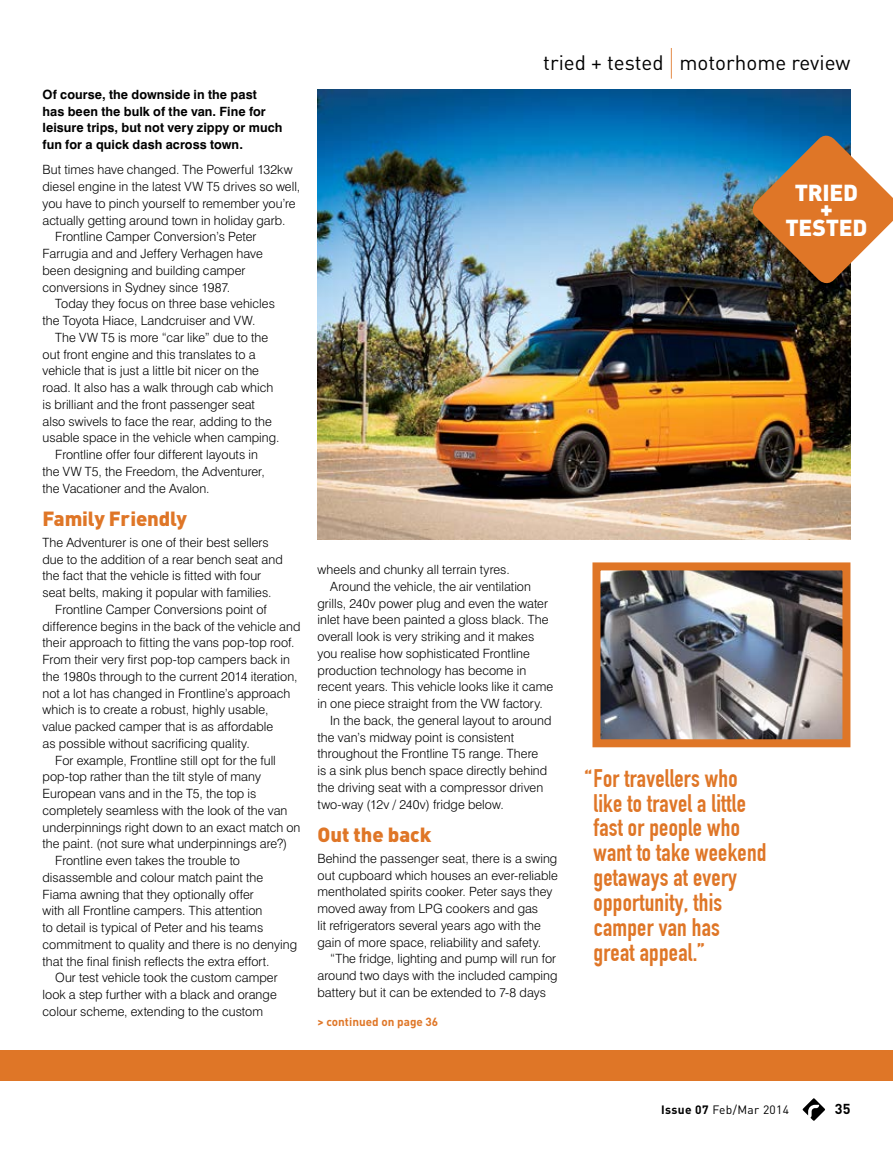
<style>
.page{position:relative;width:893px;height:1149px;background:#fff}
.page>*{position:absolute;margin:0;border:0;box-sizing:border-box;transform-origin:0 0}
.t1{font:700 24.9px/24.8px "DIN Condensed";letter-spacing:.01em;color:#df7627}
.t2{font:900 22.8px/16px "DIN Pro";letter-spacing:-.01em;color:#fff;text-align:center}
.t3{font:20.55px "DIN Pro";color:#000}
.t4{font:900 20.25px "DIN Pro";letter-spacing:-.005em;color:#df7627}
.t5{font:700 14.25px "DIN Pro";color:#000}
.t6{font:300 12.75px/16.8px "Swiss 721 BT";letter-spacing:.005em;color:#000}
.t7{font:700 12.75px/16.8px "Swiss 721 BT";letter-spacing:.005em;color:#000}
.t8{font:12px "DIN Pro";letter-spacing:.03em;color:#000}
.t9{font:700 11.7px "DIN Pro";color:#df7627}
.s1{font-weight:300;font-size:35.55px;color:#df7627}
.s2{font-weight:700}
</style>
<div class="page">
<svg style="left:802px;top:1098px;width:23px;height:22px"></svg>
<img style="left:317px;top:89px;width:533px;height:450px">
<div style="left:0;top:1049px;width:893px;height:31px;background:#df7627"></div>
<img style="left:601px;top:571px;width:240px;height:167px">
<div style="left:592px;top:562px;width:258px;height:185px;border:8px solid #df7627"></div>
<svg style="left:748px;top:131px;width:145px;height:156px"></svg>
<p class="t7" style="left:43px;top:86px;width:241px">Of course, the downside in the past<br>has been the bulk of the van. Fine for leisure trips, but not very zippy or much fun for a quick dash across town.</p>
<p class="t6" style="left:43px;top:161px;width:252px">But times have changed. The Powerful 132kw</p>
<p class="t6" style="left:43px;top:178px;width:259px">diesel engine in the latest VW T5 drives so well,</p>
<p class="t6" style="left:43px;top:195px;width:255px">you have to pinch yourself to remember you’re</p>
<p class="t6" style="left:43px;top:211px;width:244px">actually getting around town in holiday garb.</p>
<p class="t6" style="left:55px;top:228px;width:203px">Frontline Camper Conversion’s Peter</p>
<p class="t6" style="left:43px;top:245px;width:222px">Farrugia and and Jeffery Verhagen have</p>
<p class="t6" style="left:43px;top:262px;width:204px">been designing and building camper</p>
<p class="t6" style="left:43px;top:278px;width:189px">conversions in Sydney since 1987.</p>
<p class="t6" style="left:55px;top:295px;width:221px">Today they focus on three base vehicles</p>
<p class="t6" style="left:43px;top:312px;width:214px">the Toyota Hiace, Landcruiser and VW.</p>
<p class="t6" style="left:55px;top:329px;width:215px">The VW T5 is more “car like” due to the</p>
<p class="t6" style="left:43px;top:345px;width:215px">out front engine and this translates to a</p>
<p class="t6" style="left:43px;top:362px;width:218px">vehicle that is just a little bit nicer on the</p>
<p class="t6" style="left:43px;top:379px;width:232px">road. It also has a walk through cab which</p>
<p class="t6" style="left:43px;top:395px;width:214px">is brilliant and the front passenger seat</p>
<p class="t6" style="left:43px;top:412px;width:231px">also swivels to face the rear, adding to the</p>
<p class="t6" style="left:43px;top:429px;width:238px">usable space in the vehicle when camping.</p>
<p class="t6" style="left:55px;top:446px;width:204px">Frontline offer four different layouts in</p>
<p class="t6" style="left:43px;top:462px;width:224px">the VW T5, the Freedom, the Adventurer,</p>
<p class="t6" style="left:43px;top:479px;width:169px">the Vacationer and the Avalon.</p>
<h3 class="t4" style="left:43px;top:504px;width:146px">Family Friendly</h3>
<p class="t6" style="left:43px;top:533px;width:228px">The Adventurer is one of their best sellers</p>
<p class="t6" style="left:43px;top:550px;width:242px">due to the addition of a rear bench seat and</p>
<p class="t6" style="left:43px;top:567px;width:220px">the fact that the vehicle is fitted with four</p>
<p class="t6" style="left:43px;top:584px;width:231px">seat belts, making it popular with families.</p>
<p class="t6" style="left:55px;top:600px;width:213px">Frontline Camper Conversions point of</p>
<p class="t6" style="left:43px;top:617px;width:259px">difference begins in the back of the vehicle and</p>
<p class="t6" style="left:43px;top:634px;width:253px">their approach to fitting the vans pop-top roof.</p>
<p class="t6" style="left:43px;top:651px;width:249px">From their very first pop-top campers back in</p>
<p class="t6" style="left:43px;top:667px;width:257px">the 1980s through to the current 2014 iteration,</p>
<p class="t6" style="left:43px;top:684px;width:249px">not a lot has changed in Frontline’s approach</p>
<p class="t6" style="left:43px;top:701px;width:227px">which is to create a robust, highly usable,</p>
<p class="t6" style="left:43px;top:717px;width:232px">value packed camper that is as affordable</p>
<p class="t6" style="left:43px;top:734px;width:209px">as possible without sacrificing quality.</p>
<p class="t6" style="left:55px;top:751px;width:222px">For example, Frontline still opt for the full</p>
<p class="t6" style="left:43px;top:768px;width:220px">pop-top rather than the tilt style of many</p>
<p class="t6" style="left:43px;top:784px;width:215px">European vans and in the T5, the top is</p>
<p class="t6" style="left:43px;top:801px;width:246px">completely seamless with the look of the van</p>
<p class="t6" style="left:43px;top:818px;width:259px">underpinnings right down to an exact match on</p>
<p class="t6" style="left:43px;top:835px;width:246px">the paint. (not sure what underpinnings are?)</p>
<p class="t6" style="left:55px;top:851px;width:186px">Frontline even takes the trouble to</p>
<p class="t6" style="left:43px;top:868px;width:222px">disassemble and colour match paint the</p>
<p class="t6" style="left:43px;top:885px;width:213px">Fiama awning that they optionally offer</p>
<p class="t6" style="left:43px;top:901px;width:221px">with all Frontline campers. This attention</p>
<p class="t6" style="left:43px;top:918px;width:222px">to detail is typical of Peter and his teams</p>
<p class="t6" style="left:43px;top:935px;width:256px">commitment to quality and there is no denying</p>
<p class="t6" style="left:43px;top:952px;width:229px">that the final finish reflects the extra effort.</p>
<p class="t6" style="left:55px;top:968px;width:224px">Our test vehicle took the custom camper</p>
<p class="t6" style="left:43px;top:985px;width:236px">look a step further with a black and orange</p>
<p class="t6" style="left:43px;top:1002px;width:222px">colour scheme, extending to the custom</p>
<h3 class="t3" style="left:543px;top:48px;width:309px">tried + tested <span class="s1">|</span> motorhome review</h3>
<h2 class="t2" style="left:795px;top:183px;width:65px">TRIED +</h2>
<h2 class="t2" style="left:785px;top:218px;width:83px">TESTED</h2>
<p class="t6" style="left:317px;top:561px;width:194px">wheels and chunky all terrain tyres.</p>
<p class="t6" style="left:330px;top:577px;width:202px">Around the vehicle, the air ventilation</p>
<p class="t6" style="left:317px;top:594px;width:232px">grills, 240v power plug and even the water</p>
<p class="t6" style="left:317px;top:611px;width:232px">inlet have been painted a gloss black. The</p>
<p class="t6" style="left:317px;top:628px;width:218px">overall look is very striking and it makes</p>
<p class="t6" style="left:317px;top:644px;width:214px">you realise how sophisticated Frontline</p>
<p class="t6" style="left:317px;top:661px;width:210px">production technology has become in</p>
<p class="t6" style="left:317px;top:678px;width:237px">recent years. This vehicle looks like it came</p>
<p class="t6" style="left:317px;top:694px;width:227px">in one piece straight from the VW factory.</p>
<p class="t6" style="left:330px;top:711px;width:223px">In the back, the general layout to around</p>
<p class="t6" style="left:317px;top:728px;width:198px">the van’s midway point is consistent</p>
<p class="t6" style="left:317px;top:745px;width:222px">throughout the Frontline T5 range. There</p>
<p class="t6" style="left:317px;top:761px;width:231px">is a sink plus bench space directly behind</p>
<p class="t6" style="left:317px;top:778px;width:227px">the driving seat with a compressor driven</p>
<p class="t6" style="left:317px;top:795px;width:188px">two-way (12v / 240v) fridge below.</p>
<h3 class="t4" style="left:317px;top:820px;width:115px">Out the back</h3>
<p class="t6" style="left:317px;top:849px;width:242px">Behind the passenger seat, there is a swing out cupboard which houses an ever-reliable mentholated spirits cooker. Peter says they moved away from LPG cookers and gas<br>lit refrigerators several years ago with the gain of more space, reliability and safety.</p>
<p class="t6" style="left:317px;top:950px;width:242px;text-align:justify;text-indent:13px">“The fridge, lighting and pump will run for around two days with the included camping battery but it can be extended to 7-8 days</p>
<p class="t9" style="left:317px;top:1013px;width:122px">&gt; continued on page 36</p>
<h1 class="t1" style="left:594px;top:765px;width:175px;text-indent:-9px">“For travellers who like to travel a little fast or people who want to take weekend getaways at every opportunity, this camper van has great appeal.”</h1>
<p class="t8" style="left:661px;top:1101px;width:129px"><span class="s2">Issue 07</span> Feb/Mar 2014</p>
<p class="t5" style="left:835px;top:1098px;width:17px">35</p>
</div>
